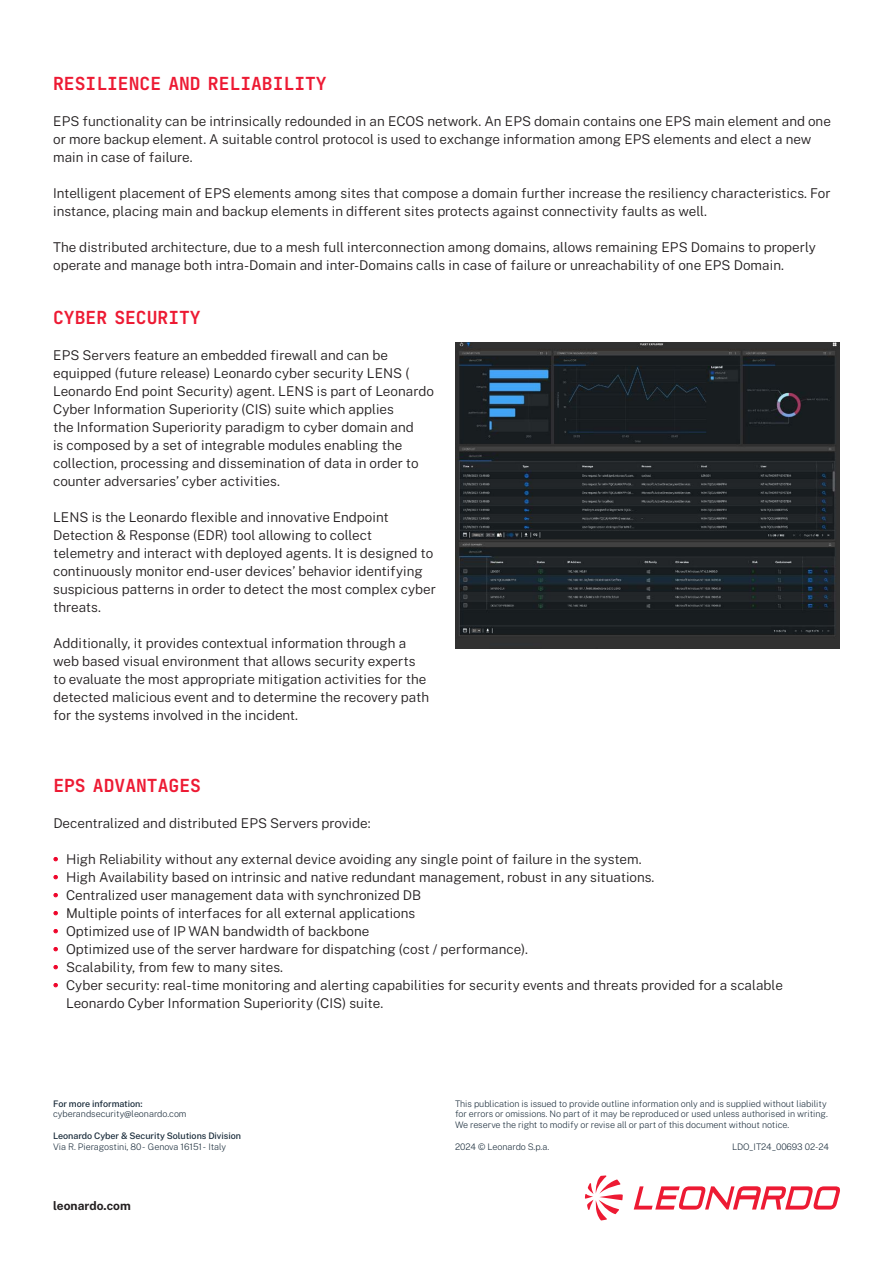
<style>
.page{position:relative;width:893px;height:1263px;background:#fff}
.page>*{position:absolute;margin:0;border:0;box-sizing:border-box;transform-origin:0 0}
.Titolo_1_-_12_auto_-_Rosso{font:18px "Tekne LDO Variable";color:#ed1a33}
.Testo_-_9_auto{font:300 13.5px/18px "Public Sans";color:#231f20}
.t1{font:700 12px "Public Sans";color:#231f20}
.t2{font:200 9px/10.8px "Public Sans";letter-spacing:-.005em;color:#172938}
.t3{font:500 9px "Public Sans";letter-spacing:-.005em;color:#172938}
.s1{font-weight:700;color:#ef0027}
</style>
<div class="page">
<svg style="left:585px;top:1175px;width:255px;height:45px"></svg>
<img style="left:456px;top:342px;width:384px;height:306px">
<p class="Titolo_1_-_12_auto_-_Rosso" style="left:53px;top:70px;width:275px">RESILIENCE AND RELIABILITY</p>
<p class="Testo_-_9_auto" style="left:53px;top:111px;width:779px">EPS functionality can be intrinsically redounded in an ECOS network. An EPS domain contains one EPS main element and one or more backup element. A suitable control protocol is used to exchange information among EPS elements and elect a new main in case of failure.</p>
<p class="Testo_-_9_auto" style="left:53px;top:183px;width:779px">Intelligent placement of EPS elements among sites that compose a domain further increase the resiliency characteristics. For instance, placing main and backup elements in different sites protects against connectivity faults as well.</p>
<p class="Testo_-_9_auto" style="left:53px;top:237px;width:764px">The distributed architecture, due to a mesh full interconnection among domains, allows remaining EPS Domains to properly operate and manage both intra-Domain and inter-Domains calls in case of failure or unreachability of one EPS Domain.</p>
<p class="Titolo_1_-_12_auto_-_Rosso" style="left:53px;top:304px;width:149px">CYBER SECURITY</p>
<p class="Testo_-_9_auto" style="left:53px;top:345px;width:382px">EPS Servers feature an embedded firewall and can be equipped (future release) Leonardo cyber security LENS ( Leonardo End point Security) agent. LENS is part of Leonardo Cyber Information Superiority (CIS) suite which applies<br>the Information Superiority paradigm to cyber domain and<br>is composed by a set of integrable modules enabling the collection, processing and dissemination of data in order to counter adversaries’ cyber activities.</p>
<p class="Testo_-_9_auto" style="left:53px;top:507px;width:384px">LENS is the Leonardo flexible and innovative Endpoint Detection &amp; Response (EDR) tool allowing to collect telemetry and interact with deployed agents. It is designed to continuously monitor end-user devices’ behavior identifying suspicious patterns in order to detect the most complex cyber threats.</p>
<p class="Testo_-_9_auto" style="left:53px;top:633px;width:377px">Additionally, it provides contextual information through a web based visual environment that allows security experts to evaluate the most appropriate mitigation activities for the detected malicious event and to determine the recovery path for the systems involved in the incident.</p>
<p class="Titolo_1_-_12_auto_-_Rosso" style="left:53px;top:772px;width:149px">EPS ADVANTAGES</p>
<p class="Testo_-_9_auto" style="left:53px;top:813px;width:319px">Decentralized and distributed EPS Servers provide:</p>
<p class="Testo_-_9_auto" style="left:53px;top:849px;width:590px"><span class="s1">•</span> High Reliability without any external device avoiding any single point of failure in the system.</p>
<p class="Testo_-_9_auto" style="left:53px;top:867px;width:603px"><span class="s1">•</span> High Availability based on intrinsic and native redundant management, robust in any situations.</p>
<p class="Testo_-_9_auto" style="left:53px;top:885px;width:369px"><span class="s1">•</span> Centralized user management data with synchronized DB</p>
<p class="Testo_-_9_auto" style="left:53px;top:903px;width:363px"><span class="s1">•</span> Multiple points of interfaces for all external applications</p>
<p class="Testo_-_9_auto" style="left:53px;top:921px;width:318px"><span class="s1">•</span> Optimized use of IP WAN bandwidth of backbone</p>
<p class="Testo_-_9_auto" style="left:53px;top:939px;width:476px"><span class="s1">•</span> Optimized use of the server hardware for dispatching (cost / performance).</p>
<p class="Testo_-_9_auto" style="left:53px;top:957px;width:231px"><span class="s1">•</span> Scalability, from few to many sites.</p>
<p class="Testo_-_9_auto" style="left:66px;top:975px;width:718px;text-indent:-13px"><span class="s1">•</span> Cyber security: real-time monitoring and alerting capabilities for security events and threats provided for a scalable<br>Leonardo Cyber Information Superiority (CIS) suite.</p>
<p class="t3" style="left:53px;top:1097px;width:91px">For more information:</p>
<p class="t2" style="left:53px;top:1108px;width:135px">cyberandsecurity@leonardo.com</p>
<p class="t3" style="left:53px;top:1129px;width:189px">Leonardo Cyber &amp; Security Solutions Division</p>
<p class="t2" style="left:53px;top:1141px;width:175px">Via R. Pieragostini, 80 - Genova 16151 - Italy</p>
<p class="t1" style="left:53px;top:1197px;width:79px">leonardo.com</p>
<p class="t2" style="left:455px;top:1097px;width:374px">This publication is issued to provide outline information only and is supplied without liability for errors or omissions. No part of it may be reproduced or used unless authorised in writing.<br>We reserve the right to modify or revise all or part of this document without notice.</p>
<p class="t2" style="left:455px;top:1141px;width:96px">2024 © Leonardo S.p.a.</p>
<p class="t2" style="left:732px;top:1141px;width:99px">LDO_IT24_00693 02-24</p>
</div>
